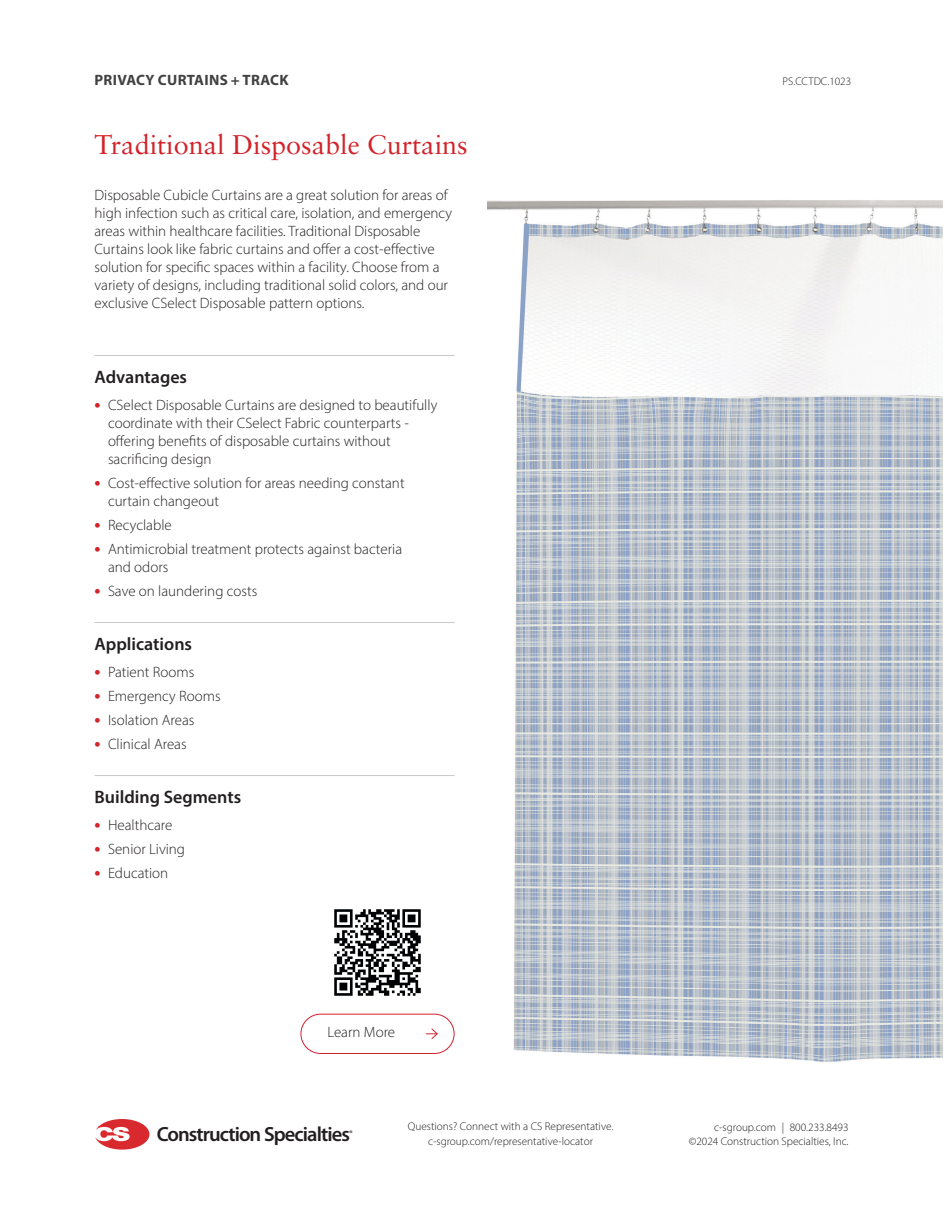
<style>
.page{position:relative;width:945px;height:1215px;background:#fff}
.page>*{position:absolute;margin:0;border:0;box-sizing:border-box;transform-origin:0 0}
.Product_Name{font:27px "Sabon LT Pro";color:#d2232a}
.t1{font:600 20.55px "Myriad Pro";letter-spacing:-.045em;color:#231f20}
.Bullet_List_Subhead{font:600 18px "Myriad Pro";color:#231f20}
.Paragraph_2_Style{font:300 15px/18px "Myriad Pro";color:#231f20}
.t2{font:700 15px "Myriad Pro";letter-spacing:.02em;color:#414142}
.t3{font:300 11.25px "Myriad Pro";color:#231f20}
.t4{font:600 8.25px "Myriad Pro";color:#231f20}
.s1{font-weight:700;font-size:18px;color:#d2232a}
</style>
<div class="page">
<hr style="left:94px;top:355px;width:361px;height:1px;background:#c7c9cb">
<hr style="left:94px;top:622px;width:361px;height:1px;background:#c7c9cb">
<hr style="left:94px;top:775px;width:361px;height:1px;background:#c7c9cb">
<img style="left:488px;top:200px;width:454px;height:862px">
<img style="left:334px;top:909px;width:87px;height:87px">
<div style="left:301px;top:1014px;width:154px;height:40px;border:1px solid #cf202d;border-radius:20px"></div>
<svg style="left:426px;top:1028px;width:12px;height:11px"></svg>
<svg style="left:95px;top:1119px;width:54px;height:31px"></svg>
<p class="t2" style="left:95px;top:70px;width:195px">PRIVACY CURTAINS + TRACK</p>
<p class="t3" style="left:783px;top:74px;width:70px">PS.CCTDC.1023</p>
<p class="Product_Name" style="left:94px;top:128px;width:375px">Traditional Disposable Curtains</p>
<p class="Paragraph_2_Style" style="left:94px;top:186px;width:359px">Disposable Cubicle Curtains are a great solution for areas of high infection such as critical care, isolation, and emergency areas within healthcare facilities. Traditional Disposable Curtains look like fabric curtains and offer a cost-effective solution for specific spaces within a facility. Choose from a variety of designs, including traditional solid colors, and our exclusive CSelect Disposable pattern options.</p>
<p class="Bullet_List_Subhead" style="left:94px;top:365px;width:94px">Advantages</p>
<p class="Paragraph_2_Style" style="left:108px;top:396px;width:331px;text-indent:-14px"><span class="s1">•</span> CSelect Disposable Curtains are designed to beautifully coordinate with their CSelect Fabric counterparts - offering benefits of disposable curtains without sacrificing design</p>
<p class="Paragraph_2_Style" style="left:108px;top:474px;width:298px;text-indent:-14px"><span class="s1">•</span> Cost-effective solution for areas needing constant curtain changeout</p>
<p class="Paragraph_2_Style" style="left:94px;top:516px;width:79px"><span class="s1">•</span> Recyclable</p>
<p class="Paragraph_2_Style" style="left:108px;top:540px;width:296px;text-indent:-14px"><span class="s1">•</span> Antimicrobial treatment protects against bacteria and odors</p>
<p class="Paragraph_2_Style" style="left:94px;top:582px;width:164px"><span class="s1">•</span> Save on laundering costs</p>
<p class="Bullet_List_Subhead" style="left:94px;top:632px;width:99px">Applications</p>
<p class="Paragraph_2_Style" style="left:94px;top:663px;width:101px"><span class="s1">•</span> Patient Rooms</p>
<p class="Paragraph_2_Style" style="left:94px;top:687px;width:128px"><span class="s1">•</span> Emergency Rooms</p>
<p class="Paragraph_2_Style" style="left:94px;top:711px;width:102px"><span class="s1">•</span> Isolation Areas</p>
<p class="Paragraph_2_Style" style="left:94px;top:735px;width:94px"><span class="s1">•</span> Clinical Areas</p>
<p class="Bullet_List_Subhead" style="left:94px;top:785px;width:148px">Building Segments</p>
<p class="Paragraph_2_Style" style="left:94px;top:816px;width:79px"><span class="s1">•</span> Healthcare</p>
<p class="Paragraph_2_Style" style="left:94px;top:840px;width:92px"><span class="s1">•</span> Senior Living</p>
<p class="Paragraph_2_Style" style="left:94px;top:864px;width:75px"><span class="s1">•</span> Education</p>
<p class="Paragraph_2_Style" style="left:328px;top:1023px;width:69px">Learn More</p>
<h2 class="t1" style="left:157px;top:1121px;width:195px">Construction Specialties</h2>
<p class="t4" style="left:349px;top:1128px;width:5px">®</p>
<p class="t3" style="left:408px;top:1120px;width:207px">Questions? Connect with a CS Representative.</p>
<p class="t3" style="left:428px;top:1134px;width:166px">c-sgroup.com/representative-locator</p>
<p class="t3" style="left:714px;top:1120px;width:136px">c-sgroup.com | 800.233.8493</p>
<p class="t3" style="left:689px;top:1134px;width:161px">©2024 Construction Specialties, Inc.</p>
</div>
